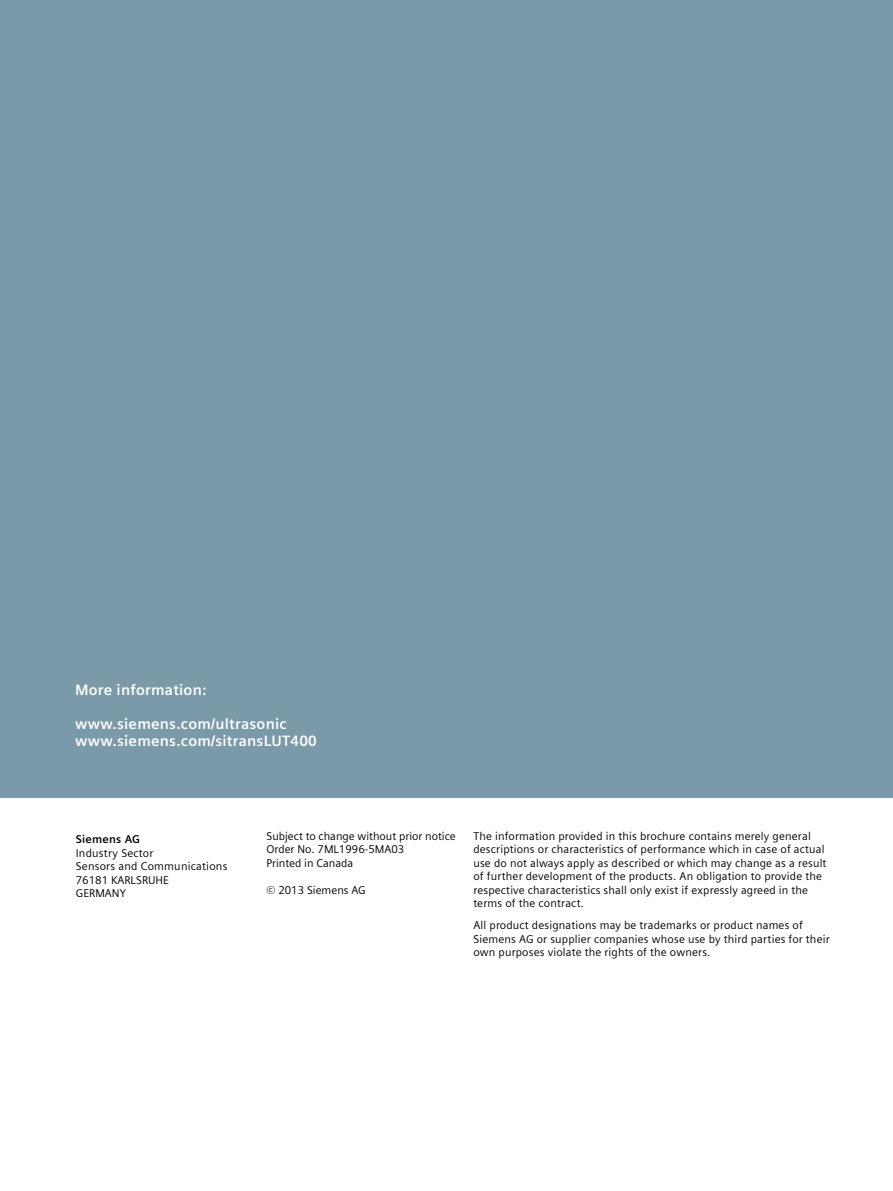
<style>
.page{position:relative;width:893px;height:1191px;background:#fff}
.page>*{position:absolute;margin:0;border:0;box-sizing:border-box;transform-origin:0 0}
.t1{font:700 15px/17px "Siemens Sans";letter-spacing:.015em;color:#fff}
.t2{font:11.25px/13.5px "Siemens Sans";letter-spacing:.015em;color:#000}
.t3{font:700 11.25px "Siemens Sans";letter-spacing:.02em;color:#000}
</style>
<div class="page">
<div style="left:0;top:0;width:893px;height:797px;background:#7b9aa9"></div>
<h1 class="t1" style="left:75px;top:681px;width:133px">More information:</h1>
<h1 class="t1" style="left:75px;top:715px;width:243px">www.siemens.com/ultrasonic www.siemens.com/sitransLUT400</h1>
<p class="t3" style="left:76px;top:833px;width:66px">Siemens AG</p>
<p class="t2" style="left:76px;top:846px;width:153px">Industry Sector<br>Sensors and Communications<br>76181 KARLSRUHE<br>GERMANY</p>
<p class="t2" style="left:266px;top:829px;width:191px">Subject to change without prior notice<br>Order No. 7ML1996-5MA03<br>Printed in Canada</p>
<p class="t2" style="left:266px;top:883px;width:101px">© 2013 Siemens AG</p>
<p class="t2" style="left:473px;top:829px;width:355px">The information provided in this brochure contains merely general descriptions or characteristics of performance which in case of actual use do not always apply as described or which may change as a result of further development of the products. An obligation to provide the respective characteristics shall only exist if expressly agreed in the terms of the contract.</p>
<p class="t2" style="left:473px;top:918px;width:358px">All product designations may be trademarks or product names of<br>Siemens AG or supplier companies whose use by third parties for their own purposes violate the rights of the owners.</p>
</div>
